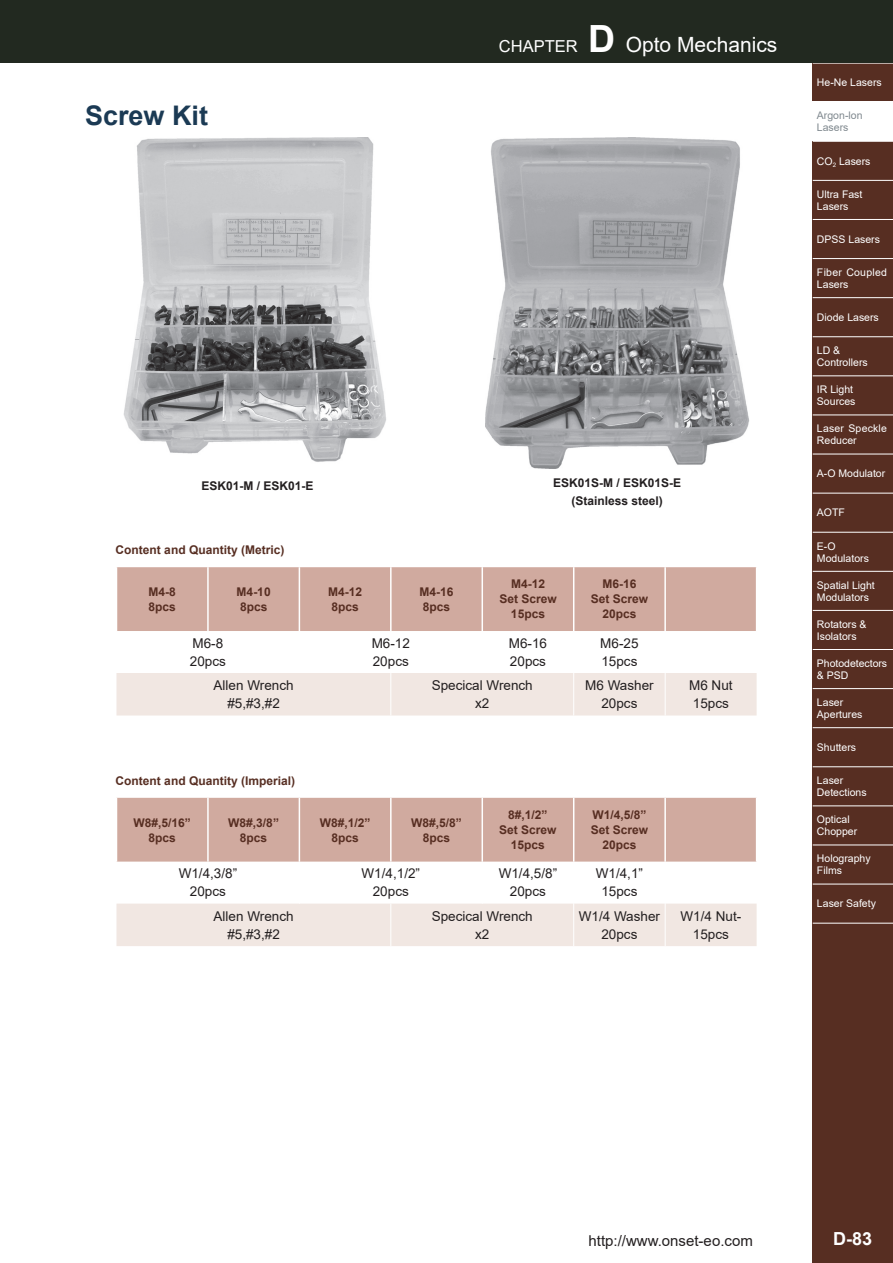
<style>
.page{position:relative;width:893px;height:1263px;background:#fff}
.page>*{position:absolute;margin:0;border:0;box-sizing:border-box;transform-origin:0 0}
.t1{font:700 27px "Arial";color:#1b3a54}
.t2{font:21px "Arial";color:#fff}
.t3{font:700 18px "Arial";color:#fff}
.t4{font:16.5px "Arial";color:#fff}
.t5{font:15px "Arial";color:#231f20}
.t6{font:13.5px/18px "Arial";color:#231f20;text-align:center}
.t7{font:700 12px/15px "Arial";color:#572e22;text-align:center}
.t8{font:700 12px/18px "Arial";color:#231f20;text-align:center}
.t9{font:10.5px/12px "Arial";color:#fff}
.t10{font:10.5px/12px "Arial";letter-spacing:.02em;color:#fff}
.t11{font:10.5px/12px "Arial";letter-spacing:.025em;color:#fff}
.t12{font:10.5px/12px "Arial";color:#80898f}
.s1{font-weight:700;font-size:37.5px}
</style>
<div class="page">
<div style="left:117px;top:567px;width:639px;height:64px;background:#d0aa9f"></div>
<div style="left:116px;top:673px;width:641px;height:42px;background:#f1e7e2"></div>
<hr style="left:207px;top:567px;width:2px;height:64px;background:#fff">
<hr style="left:299px;top:567px;width:1px;height:64px;background:#fff">
<hr style="left:390px;top:567px;width:2px;height:64px;background:#fff">
<hr style="left:481px;top:567px;width:2px;height:64px;background:#fff">
<hr style="left:573px;top:567px;width:1px;height:64px;background:#fff">
<hr style="left:664px;top:567px;width:2px;height:64px;background:#fff">
<hr style="left:390px;top:673px;width:1px;height:42px;background:#fff">
<hr style="left:573px;top:673px;width:1px;height:42px;background:#fff">
<hr style="left:665px;top:673px;width:1px;height:42px;background:#fff">
<div style="left:117px;top:798px;width:639px;height:63px;background:#d0aa9f"></div>
<div style="left:116px;top:903px;width:641px;height:43px;background:#f1e7e2"></div>
<hr style="left:207px;top:798px;width:2px;height:63px;background:#fff">
<hr style="left:299px;top:798px;width:1px;height:63px;background:#fff">
<hr style="left:390px;top:798px;width:2px;height:63px;background:#fff">
<hr style="left:481px;top:798px;width:2px;height:63px;background:#fff">
<hr style="left:573px;top:798px;width:1px;height:63px;background:#fff">
<hr style="left:664px;top:798px;width:2px;height:63px;background:#fff">
<hr style="left:390px;top:903px;width:1px;height:43px;background:#fff">
<hr style="left:573px;top:903px;width:1px;height:43px;background:#fff">
<hr style="left:665px;top:903px;width:1px;height:43px;background:#fff">
<img style="left:124px;top:138px;width:262px;height:324px">
<img style="left:485px;top:138px;width:264px;height:331px">
<div style="left:812px;top:0;width:81px;height:1263px;background:#572e22"></div>
<div style="left:812px;top:102px;width:81px;height:39px;background:#fff"></div>
<hr style="left:813px;top:63px;width:80px;height:1px;background:#fff">
<hr style="left:813px;top:141px;width:80px;height:1px;background:#fff">
<hr style="left:813px;top:180px;width:80px;height:1px;background:#fff">
<hr style="left:813px;top:219px;width:80px;height:1px;background:#fff">
<hr style="left:813px;top:258px;width:80px;height:1px;background:#fff">
<hr style="left:813px;top:297px;width:80px;height:1px;background:#fff">
<hr style="left:813px;top:336px;width:80px;height:1px;background:#fff">
<hr style="left:813px;top:375px;width:80px;height:1px;background:#fff">
<hr style="left:813px;top:415px;width:80px;height:1px;background:#fff">
<hr style="left:813px;top:454px;width:80px;height:1px;background:#fff">
<hr style="left:813px;top:493px;width:80px;height:1px;background:#fff">
<hr style="left:813px;top:532px;width:80px;height:1px;background:#fff">
<hr style="left:813px;top:571px;width:80px;height:1px;background:#fff">
<hr style="left:813px;top:610px;width:80px;height:1px;background:#fff">
<hr style="left:813px;top:649px;width:80px;height:1px;background:#fff">
<hr style="left:813px;top:688px;width:80px;height:1px;background:#fff">
<hr style="left:813px;top:727px;width:80px;height:1px;background:#fff">
<hr style="left:813px;top:766px;width:80px;height:1px;background:#fff">
<hr style="left:813px;top:805px;width:80px;height:1px;background:#fff">
<hr style="left:813px;top:844px;width:80px;height:1px;background:#fff">
<hr style="left:813px;top:884px;width:80px;height:1px;background:#fff">
<hr style="left:813px;top:923px;width:80px;height:1px;background:#fff">
<div style="left:0;top:0;width:893px;height:63px;background:#222920"></div>
<h1 class="t1" style="left:85px;top:97px;width:125px">Screw Kit</h1>
<p class="t8" style="left:201px;top:477px;width:114px">ESK01-M / ESK01-E</p>
<p class="t7" style="left:116px;top:543px;width:170px">Content and Quantity (Metric)</p>
<h3 class="t4" style="left:499px;top:35px;width:80px">CHAPTER</h3>
<h2 class="t2" style="left:588px;top:31px;width:191px"><span class="s1">D</span> Opto Mechanics</h2>
<p class="t8" style="left:553px;top:474px;width:130px">ESK01S-M / ESK01S-E (Stainless steel)</p>
<p class="t7" style="left:149px;top:584px;width:29px;text-align:left">M4-8<br>8pcs</p>
<p class="t7" style="left:237px;top:584px;width:36px;text-align:left">M4-10<br>8pcs</p>
<p class="t7" style="left:328px;top:584px;width:36px;text-align:left">M4-12<br>8pcs</p>
<p class="t7" style="left:420px;top:584px;width:36px;text-align:left">M4-16<br>8pcs</p>
<p class="t7" style="left:499px;top:577px;width:59px">M4-12<br>Set Screw<br>15pcs</p>
<p class="t7" style="left:591px;top:577px;width:59px">M6-16<br>Set Screw<br>20pcs</p>
<p class="t6" style="left:190px;top:634px;width:38px;text-align:left">M6-8<br>20pcs</p>
<p class="t6" style="left:372px;top:634px;width:40px;text-align:left">M6-12<br>20pcs</p>
<p class="t6" style="left:509px;top:634px;width:40px;text-align:left">M6-16<br>20pcs</p>
<p class="t6" style="left:600px;top:634px;width:40px;text-align:left">M6-25<br>15pcs</p>
<p class="t6" style="left:214px;top:676px;width:82px">Allen Wrench #5,#3,#2</p>
<p class="t6" style="left:432px;top:676px;width:103px">Specical Wrench x2</p>
<p class="t6" style="left:585px;top:676px;width:70px">M6 Washer<br>20pcs</p>
<p class="t6" style="left:689px;top:676px;width:45px;text-align:left">M6 Nut<br>15pcs</p>
<p class="t7" style="left:116px;top:773px;width:181px">Content and Quantity (Imperial)</p>
<p class="t7" style="left:134px;top:815px;width:59px">W8#,5/16”<br>8pcs</p>
<p class="t7" style="left:228px;top:815px;width:52px">W8#,3/8”<br>8pcs</p>
<p class="t7" style="left:320px;top:815px;width:52px">W8#,1/2”<br>8pcs</p>
<p class="t7" style="left:411px;top:815px;width:52px">W8#,5/8”<br>8pcs</p>
<p class="t7" style="left:499px;top:807px;width:59px">8#,1/2”<br>Set Screw<br>15pcs</p>
<p class="t7" style="left:591px;top:807px;width:59px">W1/4,5/8”<br>Set Screw<br>20pcs</p>
<p class="t6" style="left:179px;top:864px;width:60px">W1/4,3/8”<br>20pcs</p>
<p class="t6" style="left:362px;top:864px;width:60px">W1/4,1/2”<br>20pcs</p>
<p class="t6" style="left:499px;top:864px;width:60px">W1/4,5/8”<br>20pcs</p>
<p class="t6" style="left:596px;top:864px;width:49px">W1/4,1”<br>15pcs</p>
<p class="t6" style="left:214px;top:907px;width:82px">Allen Wrench #5,#3,#2</p>
<p class="t6" style="left:432px;top:907px;width:103px">Specical Wrench x2</p>
<p class="t6" style="left:579px;top:907px;width:83px">W1/4 Washer<br>20pcs</p>
<p class="t6" style="left:680px;top:907px;width:62px">W1/4 Nut-<br>15pcs</p>
<p class="t9" style="left:817px;top:77px;width:66px">He-Ne Lasers</p>
<p class="t12" style="left:817px;top:110px;width:47px">Argon-lon<br>Lasers</p>
<p class="t9" style="left:817px;top:155px;width:55px">CO<sub>2</sub> Lasers</p>
<p class="t9" style="left:817px;top:188px;width:47px">Ultra Fast<br>Lasers</p>
<p class="t9" style="left:817px;top:233px;width:65px">DPSS Lasers</p>
<p class="t11" style="left:817px;top:266px;width:72px">Fiber Coupled<br>Lasers</p>
<p class="t9" style="left:817px;top:311px;width:63px">Diode Lasers</p>
<p class="t9" style="left:817px;top:344px;width:52px">LD &amp;<br>Controllers</p>
<p class="t9" style="left:817px;top:383px;width:40px">IR Light<br>Sources</p>
<p class="t10" style="left:817px;top:422px;width:72px">Laser Speckle<br>Reducer</p>
<p class="t9" style="left:817px;top:468px;width:70px">A-O Modulator</p>
<p class="t9" style="left:817px;top:507px;width:30px">AOTF</p>
<p class="t9" style="left:817px;top:540px;width:53px">E-O<br>Modulators</p>
<p class="t9" style="left:817px;top:579px;width:59px">Spatial Light<br>Modulators</p>
<p class="t9" style="left:817px;top:618px;width:51px">Rotators &amp;<br>Isolators</p>
<p class="t9" style="left:817px;top:657px;width:72px">Photodetectors &amp; PSD</p>
<p class="t9" style="left:817px;top:696px;width:47px">Laser<br>Apertures</p>
<p class="t9" style="left:817px;top:741px;width:41px">Shutters</p>
<p class="t9" style="left:817px;top:774px;width:51px">Laser<br>Detections</p>
<p class="t9" style="left:817px;top:813px;width:42px">Optical<br>Chopper</p>
<p class="t9" style="left:817px;top:852px;width:55px">Holography<br>Films</p>
<p class="t9" style="left:817px;top:898px;width:60px">Laser Safety</p>
<h3 class="t5" style="left:589px;top:1230px;width:166px">http://www.onset-eo.com</h3>
<h3 class="t3" style="left:833px;top:1226px;width:41px">D-83</h3>
</div>
